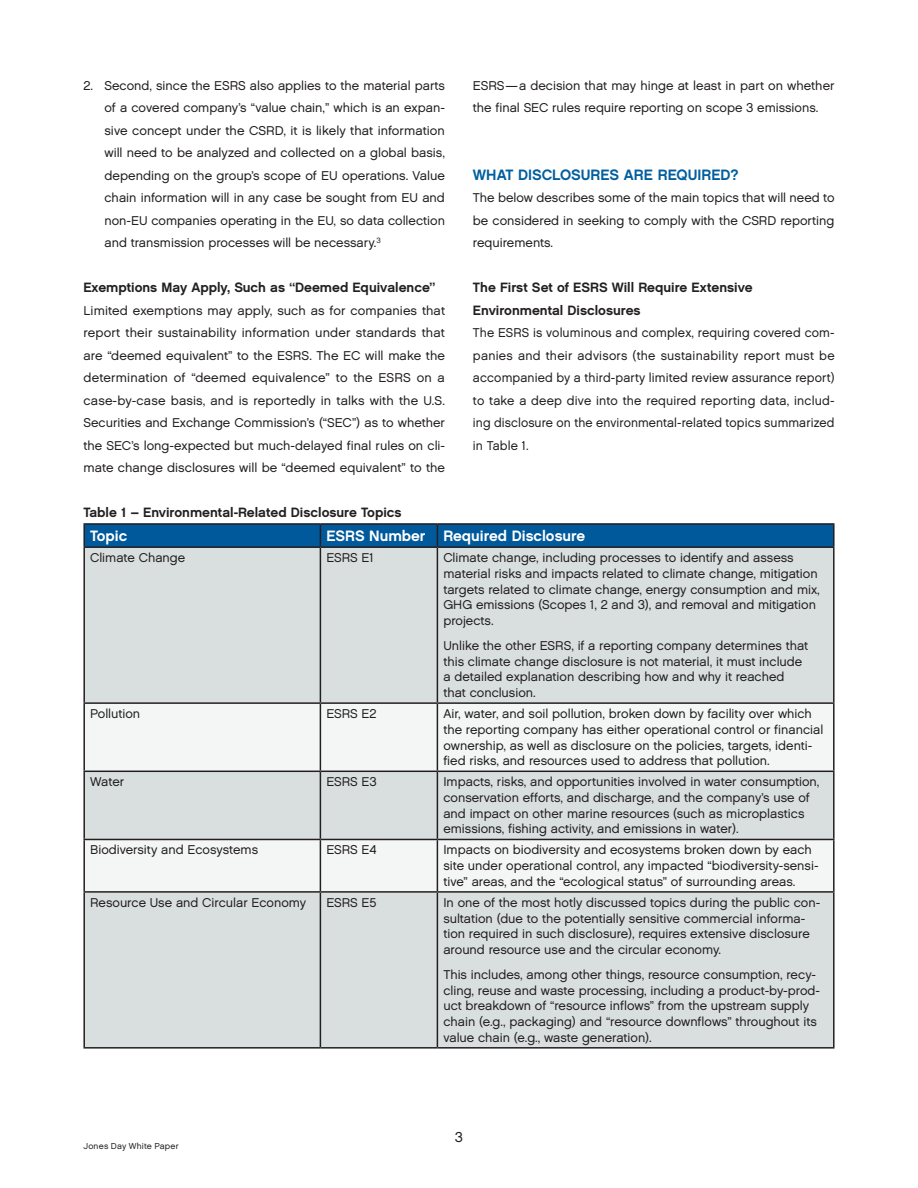
<style>
.page{position:relative;width:918px;height:1188px;background:#fff}
.page>*{position:absolute;margin:0;border:0;box-sizing:border-box;transform-origin:0 0}
.Table_Header_1_-_Reversed_on_2945{font:15px "Chalet New York Nineteen Sixty";color:#fff}
.Subhead_Level_1_10pt{font:15px "Chalet New York Nineteen Sixty";color:#005e9e}
.t1{font:14.25px "Chalet London Nineteen Sixty";color:#231f20}
.Subhead_Level_2__9pt{font:13.5px/22.5px "Chalet New York Nineteen Sixty";color:#231f20}
.Table_Body_Copy{font:12.75px/15.8px "Chalet London Nineteen Sixty";color:#231f20}
.Body_Copy{font:12.75px/22.5px "Chalet London Nineteen Sixty";color:#231f20;text-align:justify}
.t2{font:8.7px "Chalet London Nineteen Sixty";letter-spacing:.02em;color:#231f20}
</style>
<div class="page">
<div style="left:85px;top:548px;width:748px;height:499px;background:#d9dfdf"></div>
<svg style="left:85px;top:704px;width:748px;height:187px;fill:#f4f6f6"></svg>
<hr style="left:83px;top:523px;width:237px;height:2px;background:#231f20">
<hr style="left:83px;top:525px;width:2px;height:21px;background:#231f20">
<hr style="left:320px;top:523px;width:117px;height:2px;background:#231f20">
<hr style="left:437px;top:523px;width:398px;height:2px;background:#231f20">
<div style="left:84px;top:524px;width:750px;height:22px;background:#00599b"></div>
<hr style="left:833px;top:525px;width:2px;height:21px;background:#231f20">
<hr style="left:83px;top:546px;width:237px;height:2px;background:#231f20">
<hr style="left:83px;top:548px;width:2px;height:154px;background:#231f20">
<hr style="left:320px;top:546px;width:117px;height:2px;background:#231f20">
<hr style="left:320px;top:548px;width:1px;height:154px;background:#231f20">
<hr style="left:437px;top:546px;width:398px;height:2px;background:#231f20">
<hr style="left:437px;top:548px;width:1px;height:154px;background:#231f20">
<hr style="left:833px;top:548px;width:2px;height:154px;background:#231f20">
<hr style="left:83px;top:702px;width:237px;height:2px;background:#231f20">
<hr style="left:83px;top:704px;width:2px;height:67px;background:#231f20">
<hr style="left:320px;top:702px;width:117px;height:2px;background:#231f20">
<hr style="left:320px;top:704px;width:1px;height:67px;background:#231f20">
<hr style="left:437px;top:702px;width:398px;height:2px;background:#231f20">
<hr style="left:437px;top:704px;width:1px;height:67px;background:#231f20">
<hr style="left:833px;top:704px;width:2px;height:67px;background:#231f20">
<hr style="left:83px;top:771px;width:237px;height:1px;background:#231f20">
<hr style="left:83px;top:772px;width:2px;height:67px;background:#231f20">
<hr style="left:320px;top:771px;width:117px;height:1px;background:#231f20">
<hr style="left:320px;top:772px;width:1px;height:67px;background:#231f20">
<hr style="left:437px;top:771px;width:398px;height:1px;background:#231f20">
<hr style="left:437px;top:772px;width:1px;height:67px;background:#231f20">
<hr style="left:833px;top:772px;width:2px;height:67px;background:#231f20">
<hr style="left:83px;top:839px;width:237px;height:1px;background:#231f20">
<hr style="left:83px;top:840px;width:2px;height:51px;background:#231f20">
<hr style="left:320px;top:839px;width:117px;height:1px;background:#231f20">
<hr style="left:320px;top:840px;width:1px;height:51px;background:#231f20">
<hr style="left:437px;top:839px;width:398px;height:1px;background:#231f20">
<hr style="left:437px;top:840px;width:1px;height:51px;background:#231f20">
<hr style="left:833px;top:840px;width:2px;height:51px;background:#231f20">
<hr style="left:83px;top:891px;width:237px;height:2px;background:#231f20">
<hr style="left:83px;top:893px;width:2px;height:154px;background:#231f20">
<hr style="left:320px;top:891px;width:117px;height:2px;background:#231f20">
<hr style="left:320px;top:893px;width:1px;height:154px;background:#231f20">
<hr style="left:437px;top:891px;width:398px;height:2px;background:#231f20">
<hr style="left:437px;top:893px;width:1px;height:154px;background:#231f20">
<hr style="left:833px;top:893px;width:2px;height:154px;background:#231f20">
<hr style="left:83px;top:1047px;width:237px;height:2px;background:#231f20">
<hr style="left:320px;top:1047px;width:117px;height:2px;background:#231f20">
<hr style="left:437px;top:1047px;width:398px;height:2px;background:#231f20">
<p class="Body_Copy" style="left:104px;top:74px;width:342px;text-indent:-21px">2. Second, since the ESRS also applies to the material parts of a covered company’s “value chain,” which is an expan&shy;sive concept under the CSRD, it is likely that information will need to be analyzed and collected on a global basis, depending on the group’s scope of EU operations. Value chain information will in any case be sought from EU and non-EU companies operating in the EU, so data collection and transmission processes will be necessary.<sup>3</sup></p>
<p class="Subhead_Level_2__9pt" style="left:83px;top:276px;width:353px">Exemptions May Apply, Such as “Deemed Equivalence”</p>
<p class="Body_Copy" style="left:83px;top:299px;width:363px">Limited exemptions may apply, such as for companies that report their sustainability information under standards that are “deemed equivalent” to the ESRS. The EC will make the determination of “deemed equivalence” to the ESRS on a case-by-case basis, and is reportedly in talks with the U.S.<br>Securities and Exchange Commission’s (“SEC”) as to whether the SEC’s long-expected but much-delayed final rules on cli&shy;mate change disclosures will be “deemed equivalent” to the</p>
<p class="Body_Copy" style="left:473px;top:74px;width:363px">ESRS—a decision that may hinge at least in part on whether the final SEC rules require reporting on scope 3 emissions.</p>
<p class="Subhead_Level_1_10pt" style="left:473px;top:165px;width:267px">WHAT DISCLOSURES ARE REQUIRED?</p>
<p class="Body_Copy" style="left:473px;top:186px;width:363px">The below describes some of the main topics that will need to be considered in seeking to comply with the CSRD reporting requirements.</p>
<p class="Subhead_Level_2__9pt" style="left:473px;top:276px;width:281px">The First Set of ESRS Will Require Extensive<br>Environmental Disclosures</p>
<p class="Body_Copy" style="left:473px;top:321px;width:363px">The ESRS is voluminous and complex, requiring covered com&shy;panies and their advisors (the sustainability report must be accompanied by a third-party limited review assurance report) to take a deep dive into the required reporting data, includ&shy;ing disclosure on the environmental-related topics summarized in Table 1.</p>
<p class="Subhead_Level_2__9pt" style="left:83px;top:501px;width:320px">Table 1 – Environmental-Related Disclosure Topics</p>
<p class="Table_Header_1_-_Reversed_on_2945" style="left:90px;top:527px;width:39px">Topic</p>
<p class="Table_Header_1_-_Reversed_on_2945" style="left:326px;top:527px;width:101px">ESRS Number</p>
<p class="Table_Header_1_-_Reversed_on_2945" style="left:443px;top:527px;width:143px">Required Disclosure</p>
<p class="Table_Body_Copy" style="left:90px;top:550px;width:97px">Climate Change</p>
<p class="Table_Body_Copy" style="left:326px;top:550px;width:49px">ESRS E1</p>
<p class="Table_Body_Copy" style="left:443px;top:550px;width:378px">Climate change, including processes to identify and assess material risks and impacts related to climate change, mitigation targets related to climate change, energy consumption and mix, GHG emissions (Scopes 1, 2 and 3), and removal and mitigation projects.</p>
<p class="Table_Body_Copy" style="left:443px;top:637px;width:366px">Unlike the other ESRS, if a reporting company determines that this climate change disclosure is not material, it must include a detailed explanation describing how and why it reached that conclusion.</p>
<p class="Table_Body_Copy" style="left:90px;top:706px;width:52px">Pollution</p>
<p class="Table_Body_Copy" style="left:326px;top:706px;width:52px">ESRS E2</p>
<p class="Table_Body_Copy" style="left:443px;top:706px;width:382px">Air, water, and soil pollution, broken down by facility over which the reporting company has either operational control or financial ownership, as well as disclosure on the policies, targets, identi&shy;fied risks, and resources used to address that pollution.</p>
<p class="Table_Body_Copy" style="left:90px;top:774px;width:36px">Water</p>
<p class="Table_Body_Copy" style="left:326px;top:774px;width:52px">ESRS E3</p>
<p class="Table_Body_Copy" style="left:443px;top:774px;width:378px">Impacts, risks, and opportunities involved in water consumption, conservation efforts, and discharge, and the company’s use of and impact on other marine resources (such as microplastics emissions, fishing activity, and emissions in water).</p>
<p class="Table_Body_Copy" style="left:90px;top:842px;width:169px">Biodiversity and Ecosystems</p>
<p class="Table_Body_Copy" style="left:326px;top:842px;width:52px">ESRS E4</p>
<p class="Table_Body_Copy" style="left:443px;top:842px;width:377px">Impacts on biodiversity and ecosystems broken down by each site under operational control, any impacted “biodiversity-sensi&shy;tive” areas, and the “ecological status” of surrounding areas.</p>
<p class="Table_Body_Copy" style="left:90px;top:894px;width:218px">Resource Use and Circular Economy</p>
<p class="Table_Body_Copy" style="left:326px;top:894px;width:52px">ESRS E5</p>
<p class="Table_Body_Copy" style="left:443px;top:894px;width:378px">In one of the most hotly discussed topics during the public con&shy;sultation (due to the potentially sensitive commercial informa&shy;tion required in such disclosure), requires extensive disclosure around resource use and the circular economy.</p>
<p class="Table_Body_Copy" style="left:443px;top:966px;width:378px">This includes, among other things, resource consumption, recy&shy;cling, reuse and waste processing, including a product-by-prod&shy;uct breakdown of “resource inflows” from the upstream supply chain (e.g., packaging) and “resource downflows” throughout its value chain (e.g., waste generation).</p>
<p class="t2" style="left:83px;top:1140px;width:97px">Jones Day White Paper</p>
<p class="t1" style="left:455px;top:1129px;width:10px">3</p>
</div>
